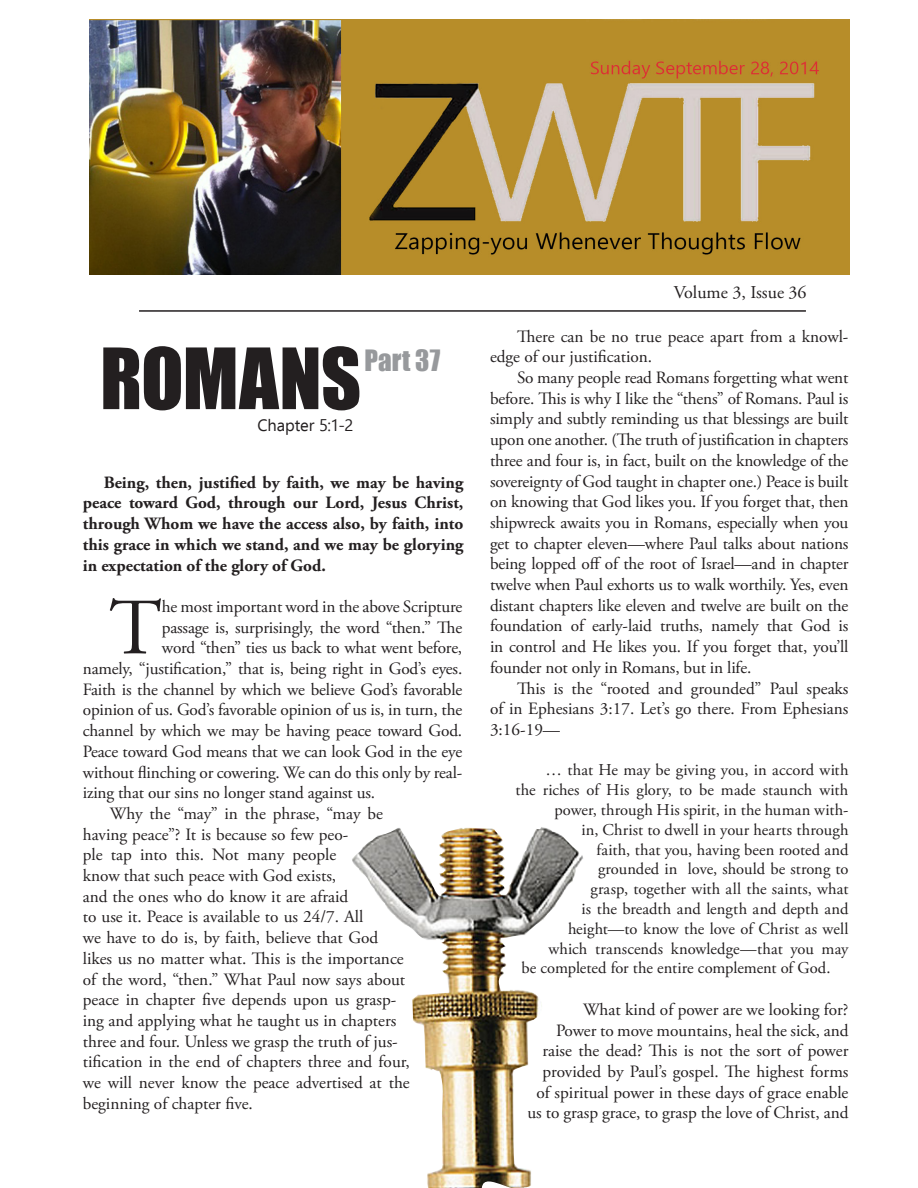
<style>
.page{position:relative;width:918px;height:1188px;background:#fff}
.page>*{position:absolute;margin:0;border:0;box-sizing:border-box;transform-origin:0 0}
.t1{font:79.65px "Adobe Garamond Pro";color:#231f20}
.t2{font:78px "Impact";letter-spacing:-.01em;color:#231f20}
.t3{font:27px "Impact";letter-spacing:.01em;color:#97999c}
.t4{font:18px "Adobe Garamond Pro";color:#231f20}
.t5{font:17.25px/20.7px "Adobe Garamond Pro";color:#231f20}
.t6{font:700 17.25px/20.7px "Adobe Garamond Pro";color:#231f20;text-align:justify}
.Outcall{font:16.5px "Adobe Garamond Pro";letter-spacing:.005em;color:#231f20}
.t7{font:16.5px "Ebrima";color:#231f20}
</style>
<div class="page">
<hr style="left:139px;top:310px;width:667px;height:2px;background:#231f20">
<img style="left:89px;top:20px;width:760px;height:254px">
<img style="left:352px;top:827px;width:197px;height:361px">
<p class="t2" style="left:100px;top:318px;width:263px">ROMANS</p>
<p class="t3" style="left:364px;top:339px;width:77px">Part 37</p>
<p class="t7" style="left:257px;top:414px;width:98px">Chapter 5:1-2</p>
<p class="t6" style="left:83px;top:472px;width:382px;text-indent:21px">Being, then, justified by faith, we may be having peace toward God, through our Lord, Jesus Christ, through Whom we have the access also, by faith, into this grace in which we stand, and we may be glorying in expectation of the glory of God.</p>
<p class="t1" style="left:109px;top:580px;width:54px">T</p>
<p class="t5" style="left:162px;top:597px;width:302px">he most important word in the above Scripture</p>
<p class="t5" style="left:162px;top:617px;width:302px">passage is, surprisingly, the word “then.” The</p>
<p class="t5" style="left:162px;top:638px;width:302px">word “then” ties us back to what went before,</p>
<p class="t5" style="left:83px;top:659px;width:381px">namely, “justification,” that is, being right in God’s eyes.</p>
<p class="t5" style="left:83px;top:680px;width:381px">Faith is the channel by which we believe God’s favorable</p>
<p class="t5" style="left:83px;top:700px;width:381px">opinion of us. God’s favorable opinion of us is, in turn, the</p>
<p class="t5" style="left:83px;top:721px;width:381px">channel by which we may be having peace toward God.</p>
<p class="t5" style="left:83px;top:742px;width:381px">Peace toward God means that we can look God in the eye</p>
<p class="t5" style="left:83px;top:762px;width:381px">without flinching or cowering. We can do this only by real-</p>
<p class="t5" style="left:83px;top:783px;width:294px">izing that our sins no longer stand against us.</p>
<p class="t5" style="left:83px;top:804px;width:329px;text-indent:27px">Why the “may” in the phrase, “may be having peace”? It is because so few peo-<br>ple tap into this. Not many people<br>know that such peace with God exists,<br>and the ones who do know it are afraid<br>to use it. Peace is available to us 24/7. All<br>we have to do is, by faith, believe that God likes us no matter what. This is the importance of the word, “then.” What Paul now says about peace in chapter five depends upon us grasp&shy;ing and applying what he taught us in chapters three and four. Unless we grasp the truth of jus&shy;tification in the end of chapters three and four, we will never know the peace advertised at the beginning of chapter five.</p>
<p class="t4" style="left:674px;top:281px;width:134px">Volume 3, Issue 36</p>
<p class="t5" style="left:490px;top:326px;width:360px;text-indent:27px">There can be no true peace apart from a knowl&shy;edge of our justification.</p>
<p class="t5" style="left:490px;top:368px;width:360px;text-align:justify;text-indent:27px">So many people read Romans forgetting what went before. This is why I like the “thens” of Romans. Paul is simply and subtly reminding us that blessings are built upon one another. (The truth of justification in chapters three and four is, in fact, built on the knowledge of the sovereignty of God taught in chapter one.) Peace is built on knowing that God likes you. If you forget that, then shipwreck awaits you in Romans, especially when you get to chapter eleven—where Paul talks about nations being lopped off of the root of Israel—and in chapter twelve when Paul exhorts us to walk worthily. Yes, even distant chapters like eleven and twelve are built on the foundation of early-laid truths, namely that God is in control and He likes you. If you forget that, you’ll founder not only in Romans, but in life.</p>
<p class="t5" style="left:490px;top:678px;width:360px;text-align:justify;text-indent:27px">This is the “rooted and grounded” Paul speaks of in Ephesians 3:17. Let’s go there. From Ephesians 3:16-19—</p>
<p class="Outcall" style="left:546px;top:760px;width:305px">… that He may be giving you, in accord with</p>
<p class="Outcall" style="left:516px;top:780px;width:334px">the riches of His glory, to be made staunch with</p>
<p class="Outcall" style="left:555px;top:800px;width:296px">power, through His spirit, in the human with-</p>
<p class="Outcall" style="left:582px;top:820px;width:269px">in, Christ to dwell in your hearts through</p>
<p class="Outcall" style="left:597px;top:840px;width:253px">faith, that you, having been rooted and</p>
<p class="Outcall" style="left:598px;top:859px;width:252px">grounded in love, should be strong to</p>
<p class="Outcall" style="left:591px;top:879px;width:260px">grasp, together with all the saints, what</p>
<p class="Outcall" style="left:582px;top:899px;width:268px">is the breadth and length and depth and</p>
<p class="Outcall" style="left:568px;top:919px;width:282px">height—to know the love of Christ as well</p>
<p class="Outcall" style="left:549px;top:939px;width:301px">which transcends knowledge—that you may</p>
<p class="Outcall" style="left:522px;top:958px;width:311px">be completed for the entire complement of God.</p>
<p class="t5" style="left:528px;top:1000px;width:323px;text-align:right">What kind of power are we looking for?<br>Power to move mountains, heal the sick, and raise the dead? This is not the sort of power provided by Paul’s gospel. The highest forms of spiritual power in these days of grace enable us to grasp grace, to grasp the love of Christ, and</p>
</div>
